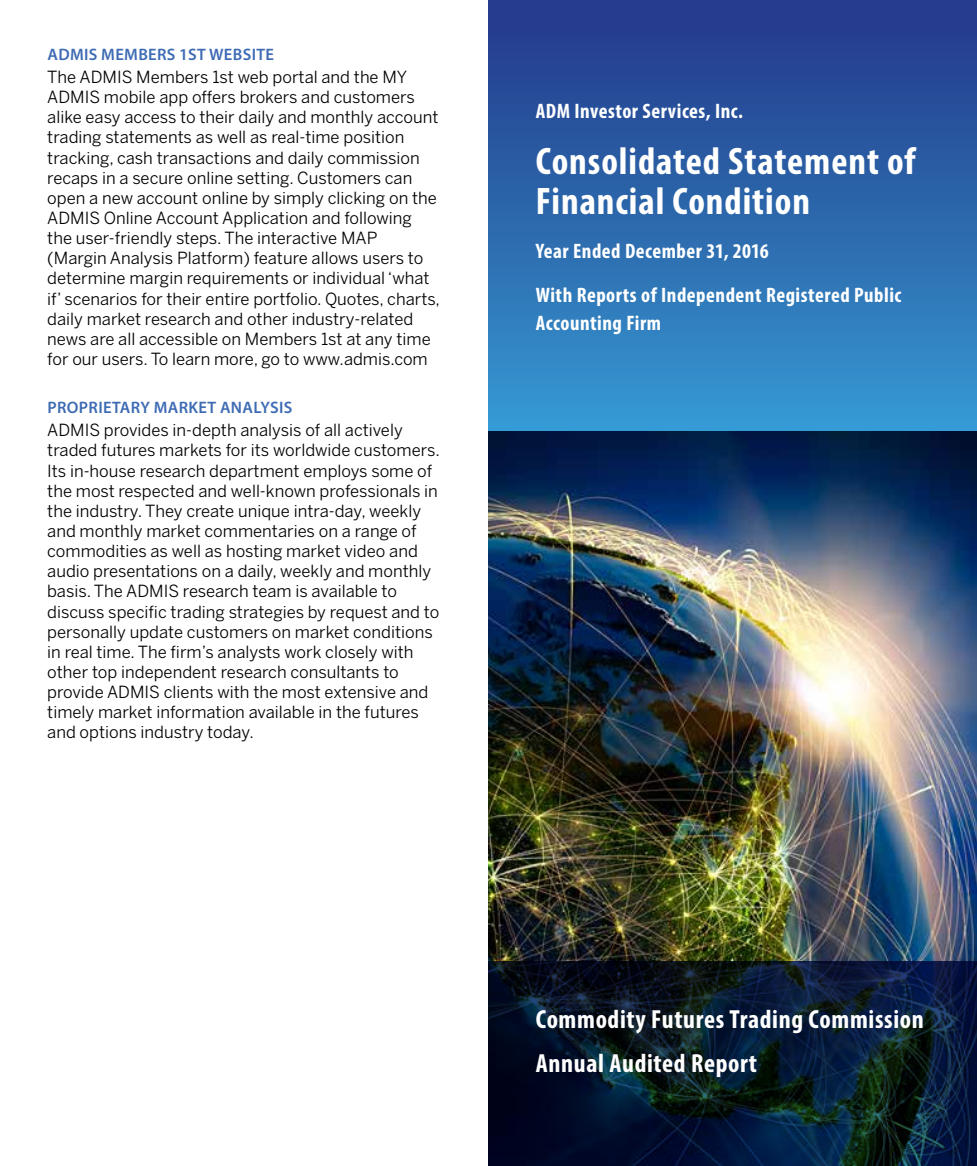
<style>
.page{position:relative;width:977px;height:1166px;background:#fff}
.page>*{position:absolute;margin:0;border:0;box-sizing:border-box;transform-origin:0 0}
.t1{font:700 condensed 38.5px/40.2px "Myriad Pro";letter-spacing:.025em;color:#fff}
.t2{font:700 condensed 26.25px/43.8px "Myriad Pro";letter-spacing:.025em;color:#fff}
.t3{font:700 condensed 21px/43.8px "Myriad Pro";letter-spacing:.025em;color:#fff}
.t4{font:16.62px/20.1px "Benton Sans";color:#000}
.t5{font:600 16.62px "Myriad Pro";letter-spacing:.02em;color:#3e6bb4}
</style>
<div class="page">
<div style="left:488px;top:0;width:488px;height:441px;background:linear-gradient(to bottom,#233689,#369cd4)"></div>
<img style="left:488px;top:432px;width:488px;height:529px">
<svg style="left:488px;top:961px;width:488px;height:205px;background:#07182c"></svg>
<p class="t5" style="left:47px;top:44px;width:228px">ADMIS MEMBERS 1ST WEBSITE</p>
<p class="t4" style="left:47px;top:67px;width:394px">The ADMIS Members 1st web portal and the MY ADMIS mobile app offers brokers and customers alike easy access to their daily and monthly account trading statements as well as real-time position tracking, cash transactions and daily commission recaps in a secure online setting. Customers can open a new account online by simply clicking on the ADMIS Online Account Application and following the user-friendly steps. The interactive MAP (Margin Analysis Platform) feature allows users to determine margin requirements or individual ‘what if’ scenarios for their entire portfolio. Quotes, charts, daily market research and other industry-related news are all accessible on Members 1st at any time for our users. To learn more, go to www.admis.com</p>
<p class="t5" style="left:47px;top:397px;width:246px">PROPRIETARY MARKET ANALYSIS</p>
<p class="t4" style="left:47px;top:420px;width:394px">ADMIS provides in-depth analysis of all actively traded futures markets for its worldwide customers.<br>Its in-house research department employs some of the most respected and well-known professionals in the industry. They create unique intra-day, weekly and monthly market commentaries on a range of commodities as well as hosting market video and audio presentations on a daily, weekly and monthly basis. The ADMIS research team is available to discuss specific trading strategies by request and to personally update customers on market conditions in real time. The firm’s analysts work closely with other top independent research consultants to provide ADMIS clients with the most extensive and timely market information available in the futures and options industry today.</p>
<p class="t3" style="left:536px;top:88px;width:209px">ADM Investor Services, Inc.</p>
<h1 class="t1" style="left:536px;top:140px;width:381px">Consolidated Statement of<br>Financial Condition</h1>
<p class="t3" style="left:536px;top:228px;width:367px">Year Ended December 31, 2016<br>With Reports of Independent Registered Public</p>
<p class="t3" style="left:536px;top:300px;width:127px">Accounting Firm</p>
<h2 class="t2" style="left:536px;top:996px;width:389px">Commodity Futures Trading Commission<br>Annual Audited Report</h2>
</div>
